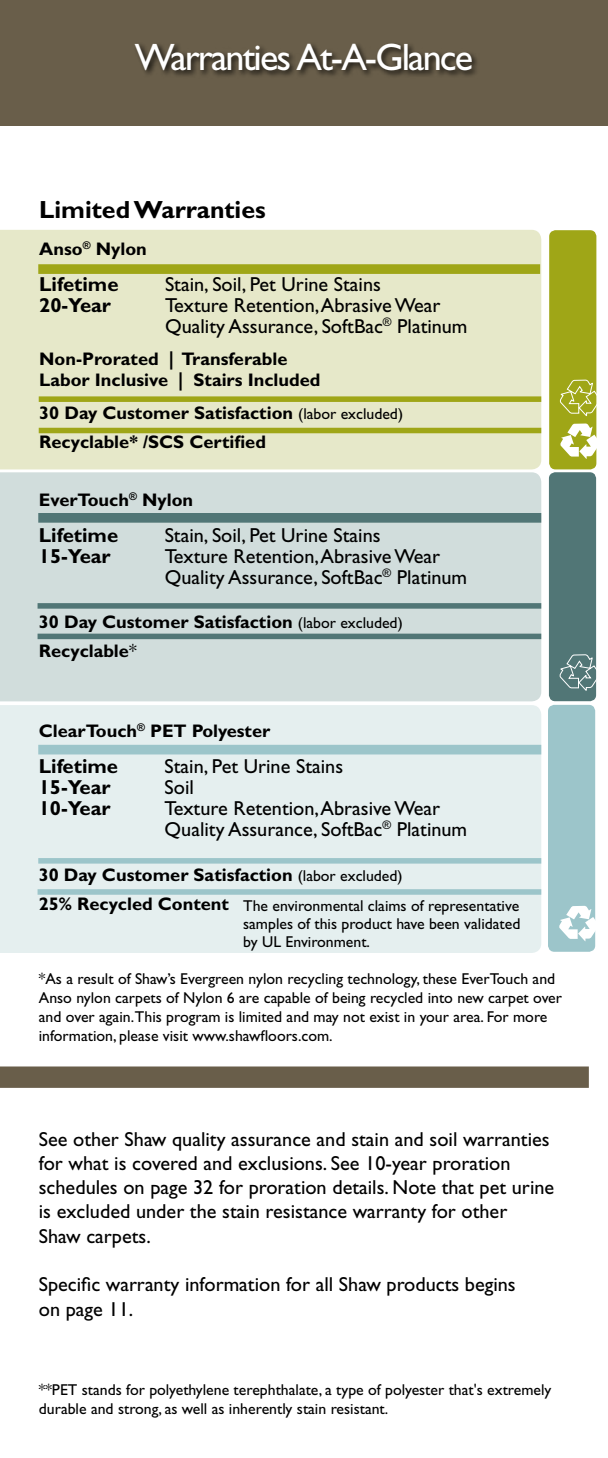
<style>
.page{position:relative;width:608px;height:1458px;background:#fff}
.page>*{position:absolute;margin:0;border:0;box-sizing:border-box;transform-origin:0 0}
.t1{font:38.25px "Gill Sans Std";letter-spacing:-.05em;color:#fff}
.t2{font:700 24.97px "Gill Sans Std";color:#000}
.t3{font:20.25px/24.3px "Gill Sans Std";color:#000}
.t4{font:700 20.25px "Gill Sans Std";color:#000}
.t5{font:700 18.22px/29px "Gill Sans Std";color:#000}
.t6{font:15.75px/18.9px "Gill Sans Std";color:#000}
.s1{font-weight:400;font-size:15.75px}
.s2{font-weight:400}
</style>
<div class="page">
<div style="left:0;top:230px;width:541px;height:239px;background:#e6e8c9"></div>
<div style="left:0;top:0;width:608px;height:126px;background:#695e4a"></div>
<div style="left:0;top:705px;width:541px;height:248px;background:#e5efef"></div>
<div style="left:0;top:472px;width:541px;height:229px;background:#d1dddc"></div>
<div style="left:38px;top:264px;width:502px;height:10px;background:#9fa617"></div>
<div style="left:39px;top:396px;width:502px;height:6px;background:#9fa617"></div>
<div style="left:39px;top:428px;width:502px;height:5px;background:#9fa617"></div>
<div style="left:549px;top:231px;width:46px;height:238px;background:#9fa617;border-radius:6px"></div>
<div style="left:549px;top:230px;width:47px;height:239px;border:1px solid #9fa617;border-radius:6px"></div>
<svg style="left:560px;top:424px;width:37px;height:35px"></svg>
<svg style="left:559px;top:380px;width:38px;height:36px"></svg>
<div style="left:549px;top:473px;width:46px;height:228px;background:#517676;border-radius:6px"></div>
<div style="left:548px;top:472px;width:48px;height:229px;border:1px solid #517676;border-radius:6px"></div>
<svg style="left:559px;top:654px;width:38px;height:37px"></svg>
<div style="left:548px;top:706px;width:46px;height:245px;background:#9cc5ca;border-radius:6px"></div>
<div style="left:548px;top:705px;width:47px;height:247px;border:1px solid #9cc5ca;border-radius:6px"></div>
<svg style="left:559px;top:906px;width:37px;height:35px"></svg>
<svg style="left:0;top:1066px;width:588px;height:22px;background:#6d624f"></svg>
<div style="left:38px;top:603px;width:503px;height:6px;background:#517676"></div>
<div style="left:38px;top:513px;width:503px;height:10px;background:#517676"></div>
<div style="left:38px;top:634px;width:503px;height:5px;background:#517676"></div>
<div style="left:38px;top:858px;width:503px;height:6px;background:#9cc5ca"></div>
<div style="left:38px;top:745px;width:503px;height:9px;background:#9cc5ca"></div>
<div style="left:38px;top:889px;width:503px;height:6px;background:#9cc5ca"></div>
<div style="left:133px;top:42px;width:346px;height:36px;background:#000;opacity:.75"></div>
<h1 class="t1" style="left:135px;top:35px;width:340px">Warranties At-A-Glance</h1>
<p class="t2" style="left:39px;top:195px;width:228px">Limited Warranties</p>
<p class="t5" style="left:39px;top:235px;width:109px">Anso<sup>®</sup> Nylon</p>
<p class="t4" style="left:39px;top:273px;width:81px">Lifetime</p>
<p class="t3" style="left:165px;top:273px;width:217px">Stain, Soil, Pet Urine Stains</p>
<p class="t4" style="left:39px;top:293px;width:73px">20-Year</p>
<p class="t3" style="left:165px;top:295px;width:304px;line-height:20.9px">Texture Retention, Abrasive Wear<br>Quality Assurance, SoftBac<sup>®</sup> Platinum</p>
<p class="t5" style="left:39px;top:348px;width:283px;line-height:20.9px">Non-Prorated | Transferable<br>Labor Inclusive | Stairs Included</p>
<p class="t5" style="left:39px;top:398px;width:365px">30 Day Customer Satisfaction <span class="s1">(labor excluded)<br></span>Recyclable* /SCS Certified</p>
<p class="t5" style="left:39px;top:485px;width:156px">EverTouch<sup>®</sup> Nylon</p>
<p class="t4" style="left:39px;top:523px;width:81px">Lifetime</p>
<p class="t3" style="left:165px;top:523px;width:217px">Stain, Soil, Pet Urine Stains</p>
<p class="t4" style="left:39px;top:544px;width:73px">15-Year</p>
<p class="t3" style="left:165px;top:546px;width:304px;line-height:20.9px">Texture Retention, Abrasive Wear<br>Quality Assurance, SoftBac<sup>®</sup> Platinum</p>
<p class="t5" style="left:39px;top:607px;width:365px">30 Day Customer Satisfaction <span class="s1">(labor excluded)<br></span>Recyclable<span class="s2">*</span></p>
<p class="t5" style="left:39px;top:716px;width:233px">ClearTouch<sup>®</sup> PET Polyester</p>
<p class="t4" style="left:39px;top:754px;width:81px">Lifetime</p>
<p class="t3" style="left:164px;top:754px;width:180px">Stain, Pet Urine Stains</p>
<p class="t4" style="left:39px;top:775px;width:73px">15-Year</p>
<p class="t3" style="left:164px;top:775px;width:31px">Soil</p>
<p class="t4" style="left:39px;top:796px;width:73px">10-Year</p>
<p class="t3" style="left:164px;top:798px;width:304px;line-height:20.9px">Texture Retention, Abrasive Wear<br>Quality Assurance, SoftBac<sup>®</sup> Platinum</p>
<p class="t5" style="left:39px;top:860px;width:365px">30 Day Customer Satisfaction <span class="s1">(labor excluded)<br></span>25% Recycled Content</p>
<p class="t6" style="left:243px;top:897px;width:278px;line-height:18px;text-align:justify">The environmental claims of representative samples of this product have been validated by UL Environment.</p>
<p class="t6" style="left:39px;top:970px;width:524px">*As a result of Shaw’s Evergreen nylon recycling technology, these EverTouch and Anso nylon carpets of Nylon 6 are capable of being recycled into new carpet over and over again.This program is limited and may not exist in your area. For more information, please visit www.shawfloors.com.</p>
<p class="t3" style="left:39px;top:1127px;width:517px">See other Shaw quality assurance and stain and soil warranties for what is covered and exclusions. See 10-year proration schedules on page 32 for proration details. Note that pet urine is excluded under the stain resistance warranty for other Shaw carpets.</p>
<p class="t3" style="left:39px;top:1273px;width:478px">Specific warranty information for all Shaw products begins on page 11.</p>
<p class="t6" style="left:39px;top:1380px;width:514px">**PET stands for polyethylene terephthalate, a type of polyester that's extremely durable and strong, as well as inherently stain resistant.</p>
</div>
